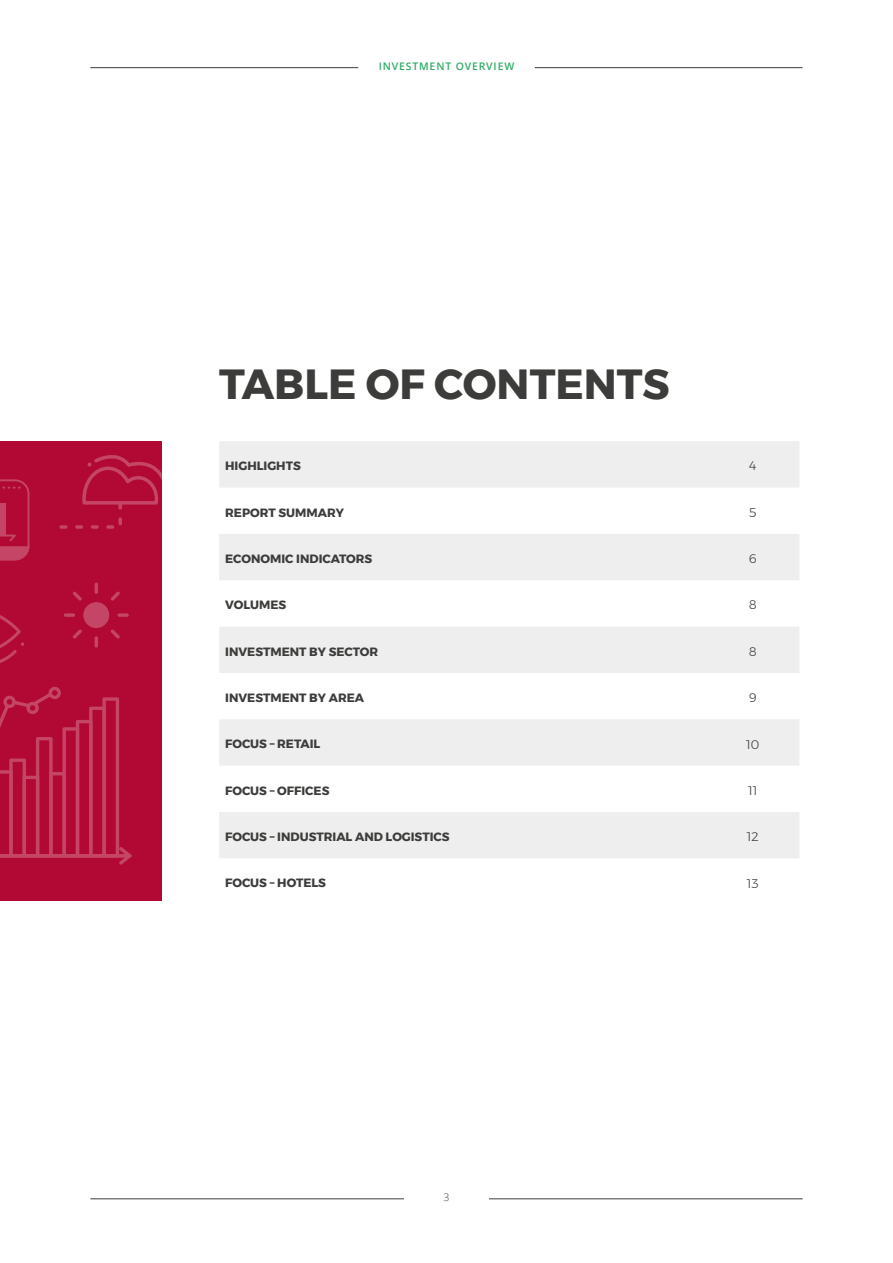
<style>
.page{position:relative;width:893px;height:1263px;background:#fff}
.page>*{position:absolute;margin:0;border:0;box-sizing:border-box;transform-origin:0 0}
.t1{font:700 42px "Montserrat";color:#3c3c3b}
.t2{font:300 12.45px "Montserrat";color:#3c3c3b}
.t3{font:700 12px "Montserrat";color:#3c3c3b}
.t4{font:600 10.5px "Open Sans";letter-spacing:.08em;color:#2fac66}
.t5{font:300 10.5px "Open Sans";color:#3c3c3b}
</style>
<div class="page">
<hr style="left:90px;top:1198px;width:314px;height:1px;background:#3c3c3b">
<hr style="left:489px;top:1198px;width:314px;height:1px;background:#3c3c3b">
<hr style="left:90px;top:67px;width:268px;height:1px;background:#3c3c3b">
<hr style="left:535px;top:67px;width:268px;height:1px;background:#3c3c3b">
<div style="left:0;top:441px;width:162px;height:459px;background:#b10933"></div>
<svg style="left:219px;top:441px;width:580px;height:417px;fill:#eee"></svg>
<svg style="left:0;top:687px;width:132px;height:177px"></svg>
<svg style="left:91px;top:525px;width:8px;height:4px"></svg>
<svg style="left:75px;top:525px;width:8px;height:4px"></svg>
<svg style="left:60px;top:525px;width:7px;height:4px"></svg>
<svg style="left:106px;top:517px;width:16px;height:12px"></svg>
<svg style="left:82px;top:455px;width:80px;height:55px"></svg>
<svg style="left:0;top:615px;width:24px;height:48px"></svg>
<svg style="left:0;top:479px;width:29px;height:81px"></svg>
<div style="left:83px;top:602px;width:26px;height:26px;background:#c44565;border-radius:50%"></div>
<svg style="left:95px;top:583px;width:3px;height:11px"></svg>
<svg style="left:95px;top:636px;width:3px;height:12px"></svg>
<svg style="left:64px;top:613px;width:11px;height:4px"></svg>
<svg style="left:117px;top:613px;width:12px;height:4px"></svg>
<svg style="left:111px;top:591px;width:9px;height:10px"></svg>
<svg style="left:73px;top:629px;width:9px;height:9px"></svg>
<svg style="left:73px;top:591px;width:9px;height:10px"></svg>
<svg style="left:111px;top:629px;width:9px;height:9px"></svg>
<p class="t4" style="left:379px;top:59px;width:137px">INVESTMENT OVERVIEW</p>
<h1 class="t1" style="left:219px;top:350px;width:452px">TABLE OF CONTENTS</h1>
<p class="t3" style="left:225px;top:456px;width:77px">HIGHLIGHTS</p>
<p class="t2" style="left:749px;top:457px;width:9px">4</p>
<p class="t3" style="left:225px;top:503px;width:120px">REPORT SUMMARY</p>
<p class="t2" style="left:749px;top:503px;width:9px">5</p>
<p class="t3" style="left:225px;top:549px;width:148px">ECONOMIC INDICATORS</p>
<p class="t2" style="left:749px;top:549px;width:9px">6</p>
<p class="t3" style="left:225px;top:595px;width:63px">VOLUMES</p>
<p class="t2" style="left:749px;top:596px;width:9px">8</p>
<p class="t3" style="left:225px;top:642px;width:154px">INVESTMENT BY SECTOR</p>
<p class="t2" style="left:749px;top:642px;width:9px">8</p>
<p class="t3" style="left:225px;top:688px;width:140px">INVESTMENT BY AREA</p>
<p class="t2" style="left:749px;top:688px;width:9px">9</p>
<p class="t3" style="left:225px;top:734px;width:97px">FOCUS – RETAIL</p>
<p class="t2" style="left:746px;top:735px;width:15px">10</p>
<p class="t3" style="left:225px;top:781px;width:106px">FOCUS – OFFICES</p>
<p class="t2" style="left:748px;top:781px;width:11px">11</p>
<p class="t3" style="left:225px;top:827px;width:226px">FOCUS – INDUSTRIAL AND LOGISTICS</p>
<p class="t2" style="left:747px;top:827px;width:13px">12</p>
<p class="t3" style="left:225px;top:873px;width:102px">FOCUS – HOTELS</p>
<p class="t2" style="left:747px;top:874px;width:13px">13</p>
<p class="t5" style="left:443px;top:1190px;width:7px">3</p>
</div>
